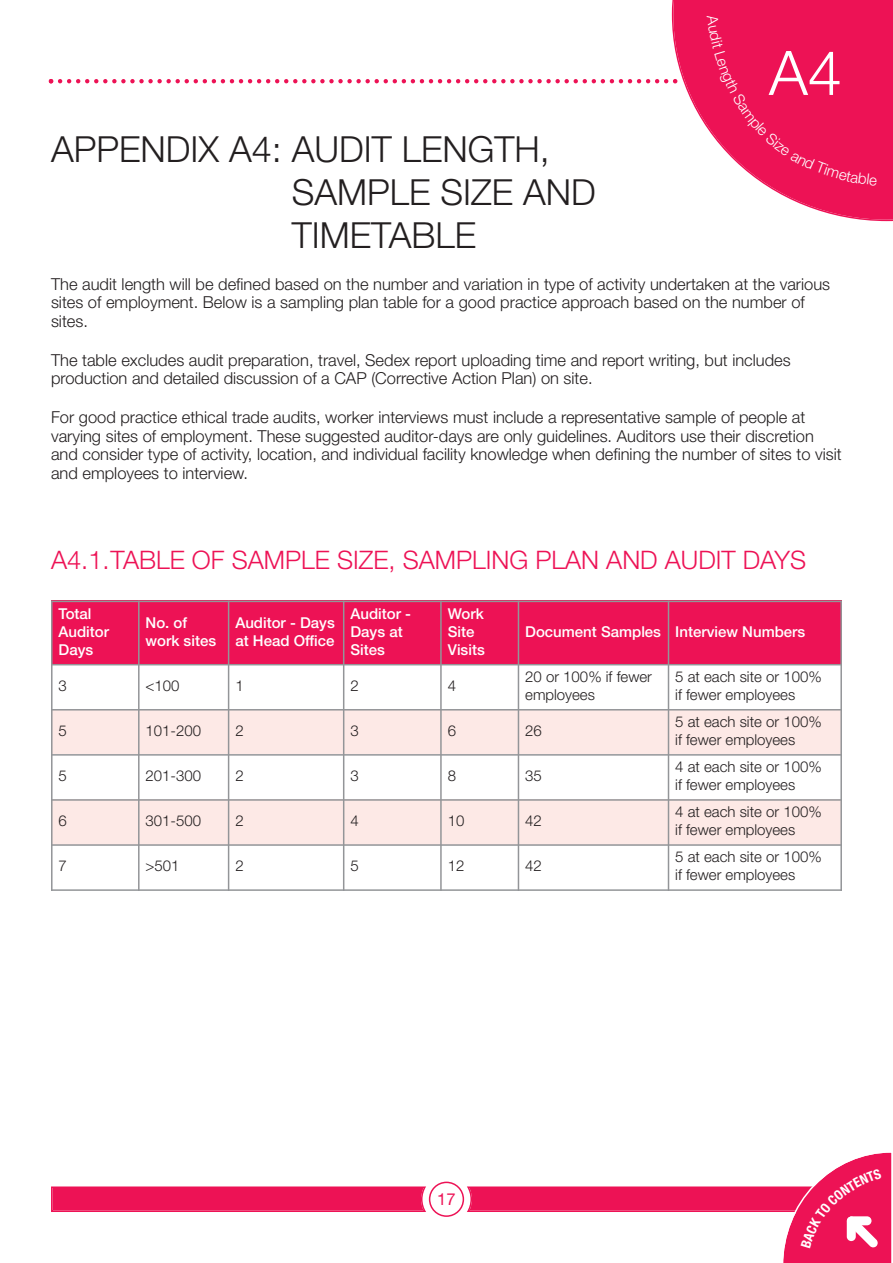
<style>
.page{position:relative;width:893px;height:1263px;background:#fff}
.page>*{position:absolute;margin:0;border:0;box-sizing:border-box;transform-origin:0 0}
.t1{font:300 61.5px "Helvetica Neue LT";color:#fff}
.t2{font:300 36px/43.2px "Helvetica Neue LT";color:#231f20}
.t3{font:300 25.5px "Helvetica Neue LT";color:#ed1255}
.t4{font:300 16.5px/18.8px "Helvetica Neue LT";color:#231f20}
.t5{font:16.5px "Helvetica Neue LT";color:#ed1255}
.t6{font:300 15px/18px "Helvetica Neue LT";color:#231f20}
.t7{font:500 15px/18px "Helvetica Neue LT";color:#fff}
</style>
<div class="page">
<svg style="left:49px;top:79px;width:620px;height:4px"></svg>
<svg style="left:672px;top:0;width:221px;height:221px"></svg>
<div style="left:51px;top:601px;width:88px;height:64px;background:#ed1255"></div>
<div style="left:139px;top:601px;width:90px;height:64px;background:#ed1255"></div>
<div style="left:229px;top:601px;width:115px;height:64px;background:#ed1255"></div>
<div style="left:344px;top:601px;width:97px;height:64px;background:#ed1255"></div>
<div style="left:441px;top:601px;width:77px;height:64px;background:#ed1255"></div>
<div style="left:518px;top:601px;width:150px;height:64px;background:#ed1255"></div>
<div style="left:668px;top:601px;width:174px;height:64px;background:#ed1255"></div>
<div style="left:51px;top:710px;width:88px;height:45px;background:#fde9e6"></div>
<div style="left:139px;top:710px;width:90px;height:45px;background:#fde9e6"></div>
<div style="left:229px;top:710px;width:115px;height:45px;background:#fde9e6"></div>
<div style="left:344px;top:710px;width:97px;height:45px;background:#fde9e6"></div>
<div style="left:441px;top:710px;width:77px;height:45px;background:#fde9e6"></div>
<div style="left:518px;top:710px;width:150px;height:45px;background:#fde9e6"></div>
<div style="left:668px;top:710px;width:174px;height:45px;background:#fde9e6"></div>
<div style="left:51px;top:800px;width:88px;height:45px;background:#fde9e6"></div>
<div style="left:139px;top:800px;width:90px;height:45px;background:#fde9e6"></div>
<div style="left:229px;top:800px;width:115px;height:45px;background:#fde9e6"></div>
<div style="left:344px;top:800px;width:97px;height:45px;background:#fde9e6"></div>
<div style="left:441px;top:800px;width:77px;height:45px;background:#fde9e6"></div>
<div style="left:518px;top:800px;width:150px;height:45px;background:#fde9e6"></div>
<div style="left:668px;top:800px;width:174px;height:45px;background:#fde9e6"></div>
<hr style="left:51px;top:601px;width:2px;height:290px;background:#939598">
<hr style="left:138px;top:601px;width:2px;height:290px;background:#939598">
<hr style="left:228px;top:601px;width:1px;height:290px;background:#939598">
<hr style="left:343px;top:601px;width:1px;height:290px;background:#939598">
<hr style="left:440px;top:601px;width:2px;height:290px;background:#939598">
<hr style="left:518px;top:601px;width:1px;height:290px;background:#939598">
<hr style="left:668px;top:601px;width:1px;height:290px;background:#939598">
<hr style="left:840px;top:601px;width:2px;height:290px;background:#939598">
<hr style="left:51px;top:601px;width:791px;height:1px;background:#939598">
<hr style="left:51px;top:664px;width:791px;height:1px;background:#939598">
<hr style="left:51px;top:709px;width:791px;height:1px;background:#939598">
<hr style="left:51px;top:754px;width:791px;height:2px;background:#939598">
<hr style="left:51px;top:799px;width:791px;height:2px;background:#939598">
<hr style="left:51px;top:844px;width:791px;height:2px;background:#939598">
<hr style="left:51px;top:889px;width:791px;height:2px;background:#939598">
<div style="left:707px;top:15px;width:170px;height:170px;background:#ed1255"></div>
<svg style="left:51px;top:1152px;width:841px;height:111px"></svg>
<h1 class="t1" style="left:769px;top:35px;width:74px">A4</h1>
<h2 class="t2" style="left:292px;top:127px;width:306px;text-indent:-241px">APPENDIX A4: AUDIT LENGTH,<br>SAMPLE SIZE AND<br>TIMETABLE</h2>
<p class="t4" style="left:51px;top:274px;width:781px">The audit length will be defined based on the number and variation in type of activity undertaken at the various sites of employment. Below is a sampling plan table for a good practice approach based on the number of sites.</p>
<p class="t4" style="left:51px;top:350px;width:741px">The table excludes audit preparation, travel, Sedex report uploading time and report writing, but includes production and detailed discussion of a CAP (Corrective Action Plan) on site.</p>
<p class="t4" style="left:51px;top:407px;width:792px">For good practice ethical trade audits, worker interviews must include a representative sample of people at varying sites of employment. These suggested auditor-days are only guidelines. Auditors use their discretion and consider type of activity, location, and individual facility knowledge when defining the number of sites to visit and employees to interview.</p>
<h3 class="t3" style="left:51px;top:544px;width:757px">A4.1.TABLE OF SAMPLE SIZE, SAMPLING PLAN AND AUDIT DAYS</h3>
<p class="t7" style="left:59px;top:604px;width:52px">Total<br>Auditor<br>Days</p>
<p class="t7" style="left:146px;top:613px;width:72px">No. of work sites</p>
<p class="t7" style="left:235px;top:613px;width:101px">Auditor - Days at Head Office</p>
<p class="t7" style="left:350px;top:604px;width:62px">Auditor -<br>Days at<br>Sites</p>
<p class="t7" style="left:448px;top:604px;width:39px">Work<br>Site<br>Visits</p>
<p class="t7" style="left:525px;top:622px;width:282px">Document Samples Interview Numbers</p>
<p class="t6" style="left:59px;top:676px;width:10px">3</p>
<p class="t6" style="left:146px;top:676px;width:36px">&lt;100</p>
<p class="t6" style="left:235px;top:676px;width:10px">1</p>
<p class="t6" style="left:350px;top:676px;width:10px">2</p>
<p class="t6" style="left:448px;top:676px;width:10px">4</p>
<p class="t6" style="left:525px;top:667px;width:128px">20 or 100% if fewer employees</p>
<p class="t6" style="left:675px;top:667px;width:148px">5 at each site or 100% if fewer employees</p>
<p class="t6" style="left:59px;top:722px;width:10px">5</p>
<p class="t6" style="left:146px;top:722px;width:57px">101-200</p>
<p class="t6" style="left:235px;top:722px;width:10px">2</p>
<p class="t6" style="left:350px;top:722px;width:10px">3</p>
<p class="t6" style="left:448px;top:722px;width:10px">6</p>
<p class="t6" style="left:525px;top:722px;width:18px">26</p>
<p class="t6" style="left:675px;top:713px;width:148px">5 at each site or 100% if fewer employees</p>
<p class="t6" style="left:59px;top:767px;width:10px">5</p>
<p class="t6" style="left:146px;top:767px;width:57px">201-300</p>
<p class="t6" style="left:235px;top:767px;width:10px">2</p>
<p class="t6" style="left:350px;top:767px;width:10px">3</p>
<p class="t6" style="left:448px;top:767px;width:10px">8</p>
<p class="t6" style="left:525px;top:767px;width:18px">35</p>
<p class="t6" style="left:675px;top:758px;width:148px">4 at each site or 100% if fewer employees</p>
<p class="t6" style="left:59px;top:812px;width:10px">6</p>
<p class="t6" style="left:146px;top:812px;width:57px">301-500</p>
<p class="t6" style="left:235px;top:812px;width:10px">2</p>
<p class="t6" style="left:350px;top:812px;width:10px">4</p>
<p class="t6" style="left:448px;top:812px;width:18px">10</p>
<p class="t6" style="left:525px;top:812px;width:18px">42</p>
<p class="t6" style="left:675px;top:803px;width:148px">4 at each site or 100% if fewer employees</p>
<p class="t6" style="left:59px;top:857px;width:10px">7</p>
<p class="t6" style="left:146px;top:857px;width:36px">&gt;501</p>
<p class="t6" style="left:235px;top:857px;width:10px">2</p>
<p class="t6" style="left:350px;top:857px;width:10px">5</p>
<p class="t6" style="left:448px;top:857px;width:18px">12</p>
<p class="t6" style="left:525px;top:857px;width:18px">42</p>
<p class="t6" style="left:675px;top:848px;width:148px">5 at each site or 100% if fewer employees</p>
<p class="t5" style="left:437px;top:1189px;width:20px">17</p>
</div>
